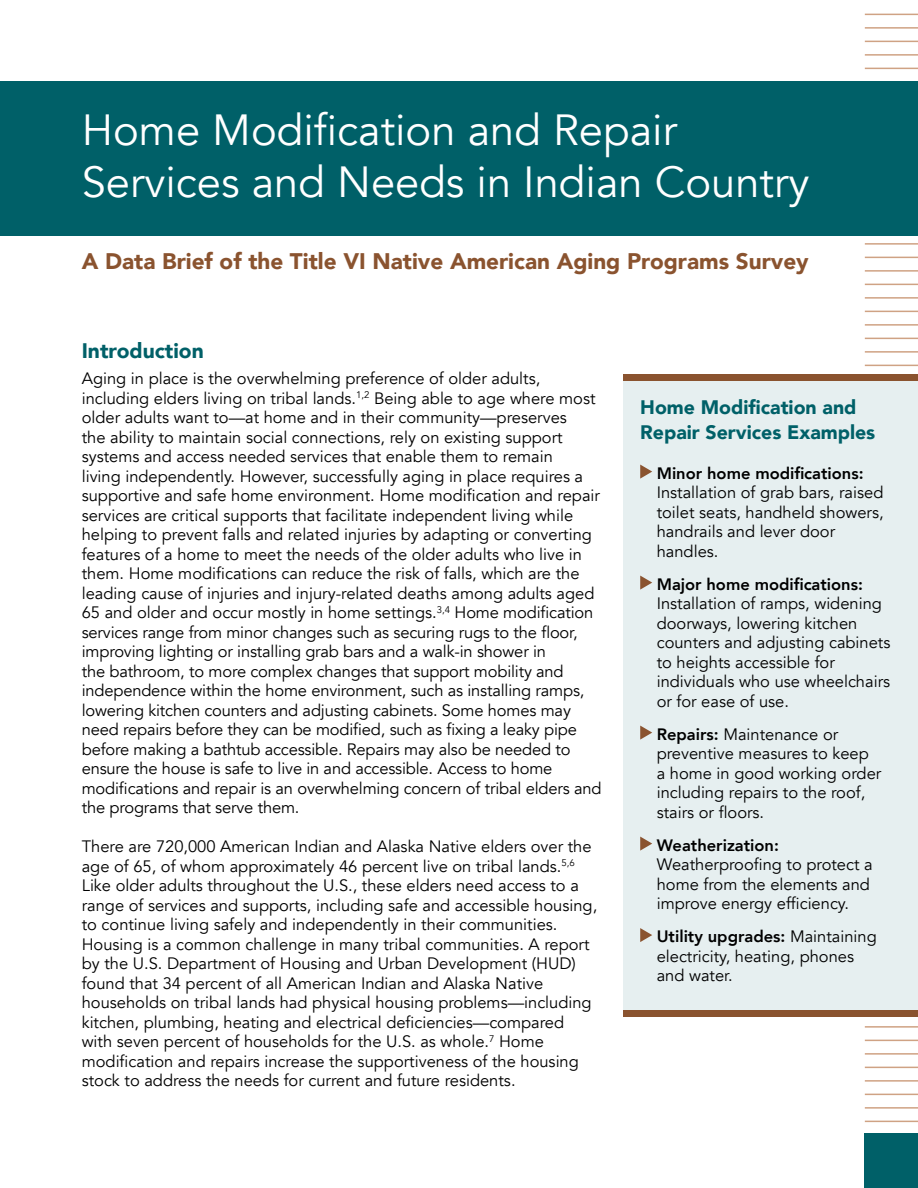
<style>
.page{position:relative;width:918px;height:1188px;background:#fff}
.page>*{position:absolute;margin:0;border:0;box-sizing:border-box;transform-origin:0 0}
.t1{font:43.5px/52.2px "Avenir";color:#fff}
.t2{font:900 22.5px "Avenir";color:#8a532f}
.Subhead{font:900 21px "Avenir";color:#006068}
.Subhead-2{font:900 19.5px/25.2px "Avenir";color:#006068}
.text{font:16.5px/19.5px "Avenir";color:#000}
.s1{font-weight:800}
</style>
<div class="page">
<hr style="left:865px;top:14px;width:53px;height:1px;background:#cfa284">
<hr style="left:865px;top:27px;width:53px;height:2px;background:#cfa284">
<hr style="left:865px;top:41px;width:53px;height:1px;background:#cfa284">
<hr style="left:865px;top:54px;width:53px;height:2px;background:#cfa284">
<hr style="left:865px;top:68px;width:53px;height:1px;background:#cfa284">
<hr style="left:865px;top:243px;width:53px;height:2px;background:#cfa284">
<hr style="left:865px;top:257px;width:53px;height:1px;background:#cfa284">
<hr style="left:865px;top:270px;width:53px;height:2px;background:#cfa284">
<hr style="left:865px;top:284px;width:53px;height:1px;background:#cfa284">
<hr style="left:865px;top:297px;width:53px;height:2px;background:#cfa284">
<hr style="left:865px;top:311px;width:53px;height:1px;background:#cfa284">
<hr style="left:865px;top:324px;width:53px;height:2px;background:#cfa284">
<hr style="left:865px;top:338px;width:53px;height:1px;background:#cfa284">
<hr style="left:865px;top:351px;width:53px;height:2px;background:#cfa284">
<hr style="left:865px;top:365px;width:53px;height:1px;background:#cfa284">
<hr style="left:865px;top:1026px;width:53px;height:2px;background:#cfa284">
<hr style="left:865px;top:1040px;width:53px;height:1px;background:#cfa284">
<hr style="left:865px;top:1053px;width:53px;height:2px;background:#cfa284">
<hr style="left:865px;top:1067px;width:53px;height:1px;background:#cfa284">
<hr style="left:865px;top:1080px;width:53px;height:2px;background:#cfa284">
<hr style="left:865px;top:1094px;width:53px;height:1px;background:#cfa284">
<hr style="left:865px;top:1107px;width:53px;height:2px;background:#cfa284">
<hr style="left:865px;top:1121px;width:53px;height:1px;background:#cfa284">
<div style="left:864px;top:1133px;width:54px;height:55px;background:#006068"></div>
<div style="left:0;top:81px;width:918px;height:154px;background:#006068"></div>
<div style="left:623px;top:377px;width:295px;height:633px;background:#e6eff0"></div>
<div style="left:624px;top:374px;width:294px;height:7px;background:#8a532f"></div>
<div style="left:624px;top:1010px;width:294px;height:7px;background:#8a532f"></div>
<svg style="left:640px;top:465px;width:12px;height:14px"></svg>
<svg style="left:640px;top:576px;width:12px;height:14px"></svg>
<svg style="left:640px;top:726px;width:12px;height:14px"></svg>
<svg style="left:640px;top:837px;width:12px;height:14px"></svg>
<svg style="left:640px;top:928px;width:12px;height:14px"></svg>
<p class="t1" style="left:82px;top:105px;width:729px">Home Modification and Repair<br>Services and Needs in Indian Country</p>
<p class="t2" style="left:82px;top:242px;width:729px">A Data Brief of the Title VI Native American Aging Programs Survey</p>
<p class="Subhead" style="left:82px;top:333px;width:124px">Introduction</p>
<p class="text" style="left:82px;top:369px;width:515px">Aging in place is the overwhelming preference of older adults, including elders living on tribal lands.<sup>1,2</sup> Being able to age where most</p>
<p class="text" style="left:82px;top:408px;width:521px">older adults want to—at home and in their community—preserves<br>the ability to maintain social connections, rely on existing support systems and access needed services that enable them to remain<br>living independently. However, successfully aging in place requires a supportive and safe home environment. Home modification and repair services are critical supports that facilitate independent living while helping to prevent falls and related injuries by adapting or converting features of a home to meet the needs of the older adults who live in them. Home modifications can reduce the risk of falls, which are the leading cause of injuries and injury-related deaths among adults aged 65 and older and occur mostly in home settings.<sup>3,4</sup> Home modification services range from minor changes such as securing rugs to the floor, improving lighting or installing grab bars and a walk-in shower in<br>the bathroom, to more complex changes that support mobility and independence within the home environment, such as installing ramps, lowering kitchen counters and adjusting cabinets. Some homes may need repairs before they can be modified, such as fixing a leaky pipe before making a bathtub accessible. Repairs may also be needed to ensure the house is safe to live in and accessible. Access to home modifications and repair is an overwhelming concern of tribal elders and the programs that serve them.</p>
<p class="text" style="left:82px;top:837px;width:517px">There are 720,000 American Indian and Alaska Native elders over the age of 65, of whom approximately 46 percent live on tribal lands.<sup>5,6<br></sup>Like older adults throughout the U.S., these elders need access to a range of services and supports, including safe and accessible housing, to continue living safely and independently in their communities.<br>Housing is a common challenge in many tribal communities. A report by the U.S. Department of Housing and Urban Development (HUD) found that 34 percent of all American Indian and Alaska Native households on tribal lands had physical housing problems—including kitchen, plumbing, heating and electrical deficiencies—compared with seven percent of households for the U.S. as whole.<sup>7</sup> Home modification and repairs increase the supportiveness of the housing stock to address the needs for current and future residents.</p>
<p class="Subhead-2" style="left:640px;top:394px;width:237px">Home Modification and<br>Repair Services Examples</p>
<p class="text" style="left:657px;top:463px;width:229px"><span class="s1">Minor home modifications:<br></span>Installation of grab bars, raised toilet seats, handheld showers, handrails and lever door handles.</p>
<p class="text" style="left:657px;top:574px;width:235px"><span class="s1">Major home modifications:<br></span>Installation of ramps, widening doorways, lowering kitchen counters and adjusting cabinets to heights accessible for individuals who use wheelchairs or for ease of use.</p>
<p class="text" style="left:657px;top:724px;width:226px"><span class="s1">Repairs:</span> Maintenance or preventive measures to keep a home in good working order including repairs to the roof, stairs or floors.</p>
<p class="text" style="left:657px;top:835px;width:217px"><span class="s1">Weatherization:<br></span>Weatherproofing to protect a home from the elements and improve energy efficiency.</p>
<p class="text" style="left:657px;top:927px;width:222px"><span class="s1">Utility upgrades:</span> Maintaining electricity, heating, phones and water.</p>
</div>
